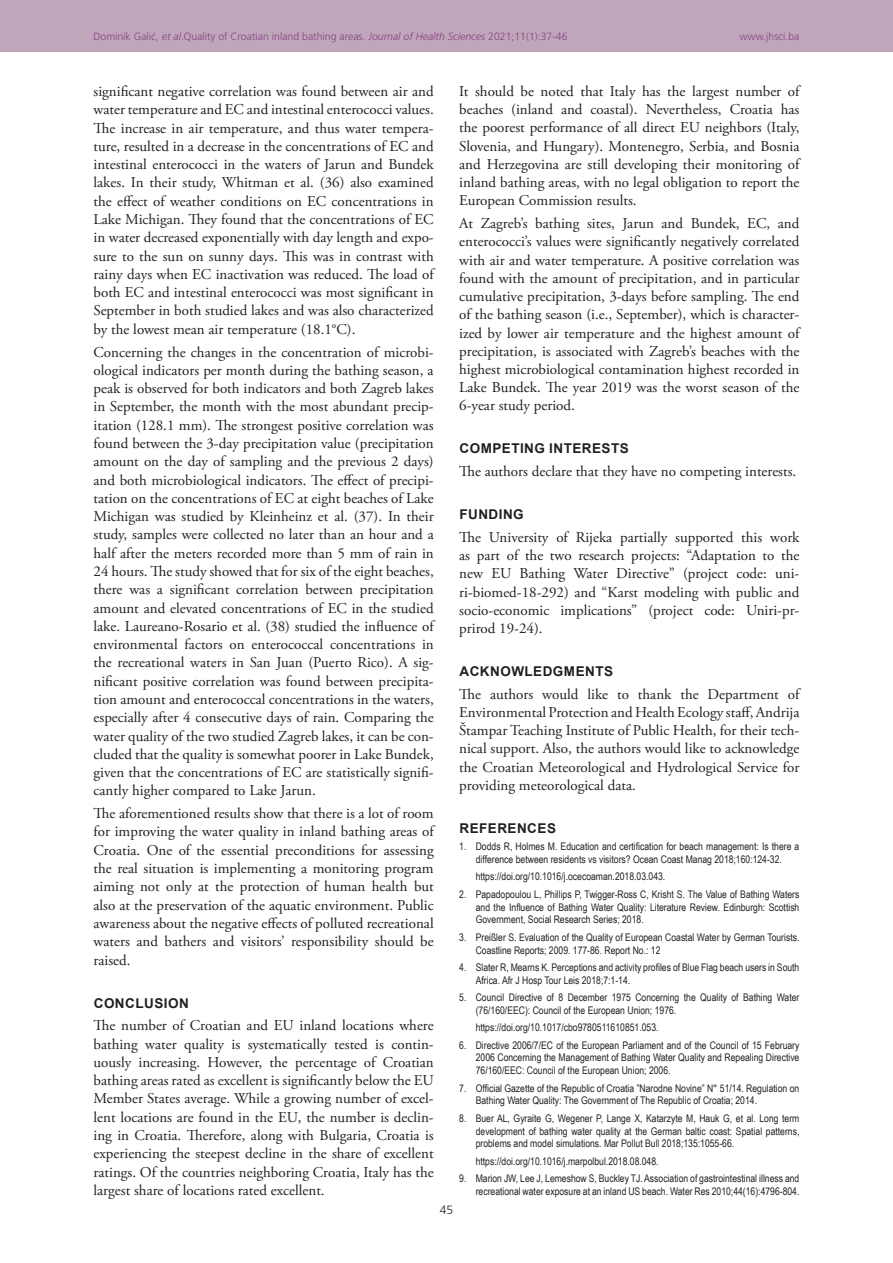
<style>
.page{position:relative;width:893px;height:1263px;background:#fff}
.page>*{position:absolute;margin:0;border:0;box-sizing:border-box;transform-origin:0 0}
.TX{font:15px/18.3px "Adobe Garamond Pro";color:#231f20;text-align:justify}
.t1{font:700 13.5px "Arial";letter-spacing:.035em;color:#231f20}
.t2{font:300 12px "Frutiger CE";color:#231f20}
.REF{font:10.5px/12.9px "Arial Narrow";color:#231f20}
.t3{font:300 10.5px "Frutiger CE";color:#82467e}
.s1{font-style:italic}
</style>
<div class="page">
<div style="left:0;top:0;width:893px;height:51px;background:#c0a5bb"></div>
<p class="t3" style="left:94px;top:30px;width:475px">Dominik Galić, <span class="s1">et al</span>.Quality of Croatian inland bathing areas. <span class="s1">Journal of Health Sciences</span> 2021;11(1):37-46</p>
<p class="t3" style="left:739px;top:30px;width:62px">www.jhsci.ba</p>
<p class="TX" style="left:94px;top:83px;width:342px">significant negative correlation was found between air and water temperature and EC and intestinal enterococci values.<br>The increase in air temperature, and thus water tempera&shy;ture, resulted in a decrease in the concentrations of EC and intestinal enterococci in the waters of Jarun and Bundek lakes. In their study, Whitman et al. (36) also examined the effect of weather conditions on EC concentrations in Lake Michigan. They found that the concentrations of EC in water decreased exponentially with day length and expo&shy;sure to the sun on sunny days. This was in contrast with rainy days when EC inactivation was reduced. The load of both EC and intestinal enterococci was most significant in September in both studied lakes and was also characterized by the lowest mean air temperature (18.1°C).</p>
<p class="TX" style="left:94px;top:343px;width:342px">Concerning the changes in the concentration of microbi&shy;ological indicators per month during the bathing season, a peak is observed for both indicators and both Zagreb lakes in September, the month with the most abundant precip&shy;itation (128.1 mm). The strongest positive correlation was found between the 3-day precipitation value (precipitation amount on the day of sampling and the previous 2 days) and both microbiological indicators. The effect of precipi&shy;tation on the concentrations of EC at eight beaches of Lake Michigan was studied by Kleinheinz et al. (37). In their study, samples were collected no later than an hour and a half after the meters recorded more than 5 mm of rain in 24 hours. The study showed that for six of the eight beaches, there was a significant correlation between precipitation amount and elevated concentrations of EC in the studied lake. Laureano-Rosario et al. (38) studied the influence of environmental factors on enterococcal concentrations in the recreational waters in San Juan (Puerto Rico). A sig&shy;nificant positive correlation was found between precipita&shy;tion amount and enterococcal concentrations in the waters, especially after 4 consecutive days of rain. Comparing the water quality of the two studied Zagreb lakes, it can be con&shy;cluded that the quality is somewhat poorer in Lake Bundek, given that the concentrations of EC are statistically signifi&shy;cantly higher compared to Lake Jarun.</p>
<p class="TX" style="left:94px;top:805px;width:342px">The aforementioned results show that there is a lot of room for improving the water quality in inland bathing areas of Croatia. One of the essential preconditions for assessing the real situation is implementing a monitoring program aiming not only at the protection of human health but also at the preservation of the aquatic environment. Public awareness about the negative effects of polluted recreational waters and bathers and visitors’ responsibility should be raised.</p>
<h1 class="t1" style="left:94px;top:993px;width:96px">CONCLUSION</h1>
<p class="TX" style="left:94px;top:1017px;width:342px">The number of Croatian and EU inland locations where bathing water quality is systematically tested is contin&shy;uously increasing. However, the percentage of Croatian bathing areas rated as excellent is significantly below the EU Member States average. While a growing number of excel&shy;lent locations are found in the EU, the number is declin&shy;ing in Croatia. Therefore, along with Bulgaria, Croatia is experiencing the steepest decline in the share of excellent ratings. Of the countries neighboring Croatia, Italy has the largest share of locations rated excellent.</p>
<p class="TX" style="left:459px;top:83px;width:342px">It should be noted that Italy has the largest number of beaches (inland and coastal). Nevertheless, Croatia has the poorest performance of all direct EU neighbors (Italy, Slovenia, and Hungary). Montenegro, Serbia, and Bosnia and Herzegovina are still developing their monitoring of inland bathing areas, with no legal obligation to report the European Commission results.</p>
<p class="TX" style="left:459px;top:215px;width:342px">At Zagreb’s bathing sites, Jarun and Bundek, EC, and enterococci’s values were significantly negatively correlated with air and water temperature. A positive correlation was found with the amount of precipitation, and in particular cumulative precipitation, 3-days before sampling. The end of the bathing season (i.e., September), which is character&shy;ized by lower air temperature and the highest amount of precipitation, is associated with Zagreb’s beaches with the highest microbiological contamination highest recorded in Lake Bundek. The year 2019 was the worst season of the 6-year study period.</p>
<h1 class="t1" style="left:459px;top:439px;width:171px">COMPETING INTERESTS</h1>
<p class="TX" style="left:459px;top:463px;width:339px">The authors declare that they have no competing interests.</p>
<h1 class="t1" style="left:459px;top:505px;width:66px">FUNDING</h1>
<p class="TX" style="left:459px;top:528px;width:342px">The University of Rijeka partially supported this work as part of the two research projects: “Adaptation to the new EU Bathing Water Directive” (project code: uni&shy;ri-biomed-18-292) and “Karst modeling with public and socio-economic implications” (project code: Uniri-pr&shy;prirod 19-24).</p>
<h1 class="t1" style="left:459px;top:662px;width:155px">ACKNOWLEDGMENTS</h1>
<p class="TX" style="left:459px;top:685px;width:342px">The authors would like to thank the Department of Environmental Protection and Health Ecology staff, Andrija Štampar Teaching Institute of Public Health, for their tech&shy;nical support. Also, the authors would like to acknowledge the Croatian Meteorological and Hydrological Service for providing meteorological data.</p>
<h1 class="t1" style="left:459px;top:819px;width:98px">REFERENCES</h1>
<p class="REF" style="left:459px;top:840px;width:342px;text-align:center">1. Dodds R, Holmes M. Education and certification for beach management: Is there a difference between residents vs visitors? Ocean Coast Manag 2018;160:124-32.</p>
<p class="REF" style="left:476px;top:870px;width:191px">https://doi.org/10.1016/j.ocecoaman.2018.03.043.</p>
<p class="REF" style="left:476px;top:887px;width:325px;text-align:justify;text-indent:-16px">2. Papadopoulou L, Phillips P, Twigger-Ross C, Krisht S. The Value of Bathing Waters and the Influence of Bathing Water Quality: Literature Review. Edinburgh: Scottish Government, Social Research Series; 2018.</p>
<p class="REF" style="left:476px;top:930px;width:325px;text-indent:-16px">3. Preißler S. Evaluation of the Quality of European Coastal Water by German Tourists.<br>Coastline Reports; 2009. 177-86. Report No.: 12</p>
<p class="REF" style="left:476px;top:960px;width:325px;text-indent:-16px">4. Slater R, Mearns K. Perceptions and activity profiles of Blue Flag beach users in South<br>Africa. Afr J Hosp Tour Leis 2018;7:1-14.</p>
<p class="REF" style="left:476px;top:990px;width:325px;text-indent:-16px">5. Council Directive of 8 December 1975 Concerning the Quality of Bathing Water (76/160/EEC): Council of the European Union; 1976.</p>
<p class="REF" style="left:476px;top:1021px;width:184px">https://doi.org/10.1017/cbo9780511610851.053.</p>
<p class="REF" style="left:476px;top:1038px;width:325px;text-align:justify;text-indent:-16px">6. Directive 2006/7/EC of the European Parliament and of the Council of 15 February 2006 Concerning the Management of Bathing Water Quality and Repealing Directive 76/160/EEC: Council of the European Union; 2006.</p>
<p class="REF" style="left:476px;top:1081px;width:325px;text-indent:-16px">7. Official Gazette of the Republic of Croatia ”Narodne Novine” N° 51/14. Regulation on<br>Bathing Water Quality: The Government of The Republic of Croatia; 2014.</p>
<p class="REF" style="left:476px;top:1111px;width:325px;text-align:justify;text-indent:-16px">8. Buer AL, Gyraite G, Wegener P, Lange X, Katarzyte M, Hauk G, et al. Long term development of bathing water quality at the German baltic coast: Spatial patterns, problems and model simulations. Mar Pollut Bull 2018;135:1055-66.</p>
<p class="REF" style="left:476px;top:1154px;width:184px">https://doi.org/10.1016/j.marpolbul.2018.08.048.</p>
<p class="REF" style="left:459px;top:1171px;width:342px;text-align:right">9. Marion JW, Lee J, Lemeshow S, Buckley TJ. Association of gastrointestinal illness and recreational water exposure at an inland US beach. Water Res 2010;44(16):4796-804.</p>
<p class="t2" style="left:440px;top:1203px;width:15px">45</p>
</div>
